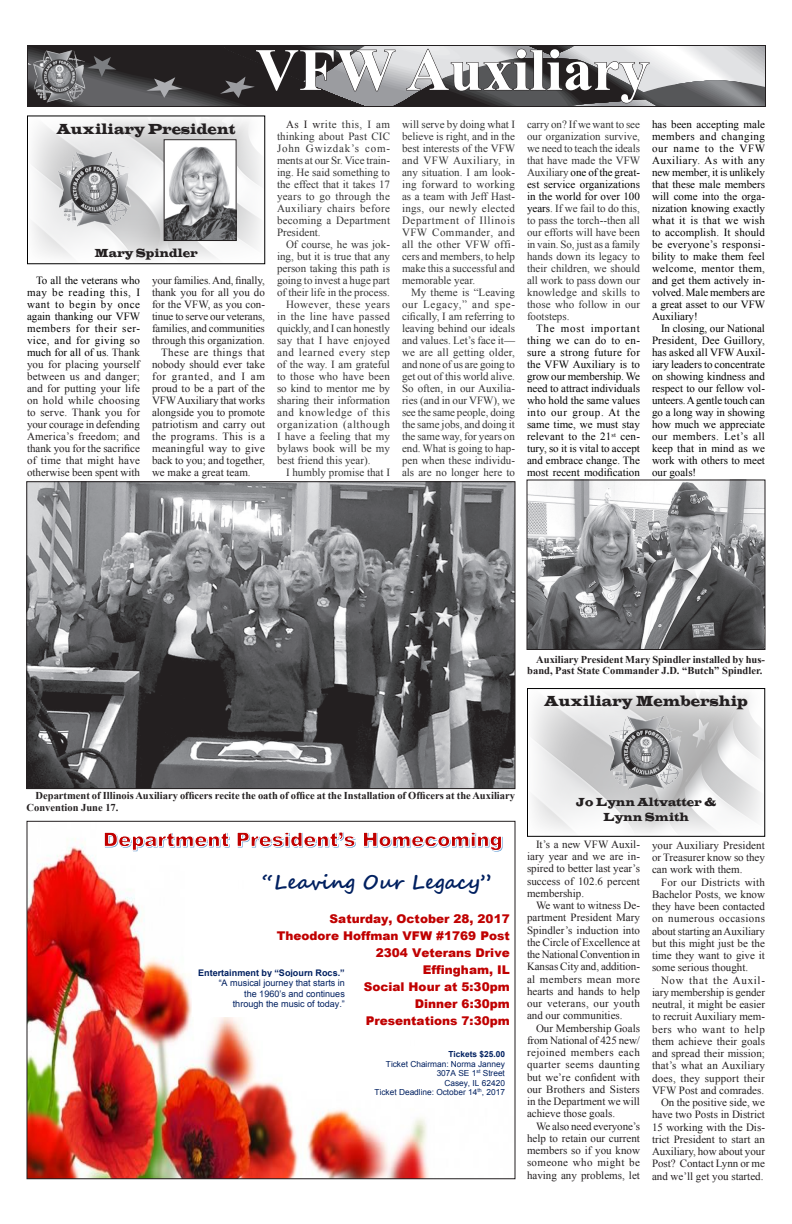
<style>
.page{position:relative;width:792px;height:1224px;background:#fff}
.page>*{position:absolute;margin:0;border:0;box-sizing:border-box;transform-origin:0 0}
.t1{font:700 60px "Times New Roman";color:#fff}
.t2{font:700 19.6px "Segoe Script";color:#002060}
.t3{font:15px "Latin Wide";color:#231f20;scale:.7 1}
.t4{font:900 12px/17px "Arial";color:#c00000;text-align:right}
.t5{font:12px "Latin Wide";color:#231f20;scale:.7 1}
.Body_Text{font:11px/12.2px "Times New Roman";color:#231f20;text-align:justify}
.Body_Text-2{font:11px/12px "Times New Roman";color:#333;text-align:justify}
.Body_Text-3{font:11px/12px "Times New Roman";color:#000;text-align:justify}
.Body_Text-4{font:700 10.5px/11.8px "Times New Roman";color:#231f20}
.t6{font:9px/10.4px "Arial";color:#002060;text-align:right}
.t7{font:8.3px/9.5px "Arial";color:#002060;text-align:right}
.s1{color:#000}
.s2{color:#231f20}
.s3{font-weight:700}
</style>
<div class="page">
<div style="left:27px;top:45px;width:739px;height:62px;border:1px solid #231f20"></div>
<svg style="left:28px;top:46px;width:738px;height:60px;background:#6c6b6c"></svg>
<img style="left:32px;top:49px;width:54px;height:54px">
<img style="left:29px;top:484px;width:484px;height:303px">
<div style="left:27px;top:482px;width:488px;height:307px;border:1px solid #231f20"></div>
<img style="left:529px;top:482px;width:234px;height:166px">
<div style="left:527px;top:480px;width:238px;height:170px;border:1px solid #231f20"></div>
<img style="left:32px;top:119px;width:229px;height:141px">
<img style="left:56px;top:151px;width:76px;height:78px">
<img style="left:166px;top:142px;width:68px;height:97px">
<div style="left:164px;top:140px;width:72px;height:101px;border:1px solid #231f20"></div>
<img style="left:532px;top:692px;width:229px;height:141px">
<div style="left:527px;top:688px;width:238px;height:149px;border:1px solid #000"></div>
<img style="left:608px;top:714px;width:76px;height:78px">
<img style="left:29px;top:838px;width:400px;height:339px">
<div style="left:97px;top:822px;width:418px;height:43px;background:#fff"></div>
<svg style="left:104px;top:832px;width:398px;height:19px"></svg>
<div style="left:257px;top:864px;width:257px;height:46px;background:#fff"></div>
<div style="left:264px;top:907px;width:251px;height:129px;background:#fff"></div>
<div style="left:192px;top:964px;width:159px;height:52px;background:#fff"></div>
<div style="left:349px;top:1046px;width:162px;height:54px;background:#fff"></div>
<p class="t1" style="left:256px;top:28px;width:395px">VFW Auxiliary</p>
<p class="t3" style="left:57px;top:119px;width:257px">Auxiliary President</p>
<p class="t5" style="left:95px;top:246px;width:149px">Mary Spindler</p>
<p class="Body_Text" style="left:27px;top:274px;width:115px;text-indent:9px"><span class="s1">To all the veterans who may be reading this, I want to begin by once again thanking our VFW members for their ser&shy;vice, and for giving so much for all of us.</span> Thank you for placing yourself between us and danger; and for putting your life on hold while choosing to serve. Thank you for your courage in defending America’s freedom; and thank you for the sacrifice of time that might have otherwise been spent with</p>
<p class="Body_Text" style="left:152px;top:274px;width:115px">your families. And, finally, thank you for all you do for the VFW, as you con&shy;tinue to serve our veterans, families, and communities through this organization.</p>
<p class="Body_Text" style="left:152px;top:346px;width:115px;text-indent:9px">These are things that nobody should ever take for granted, and I am proud to be a part of the VFW Auxiliary that works alongside you to promote patriotism and carry out the programs. This is a meaningful way to give back to you; and together, we make a great team.</p>
<p class="Body_Text-2" style="left:277px;top:118px;width:115px;text-indent:9px"><span class="s2">As I w</span>rite this, I am thinking about Past CIC John Gwizdak’s com&shy;ments at our Sr. Vice train&shy;ing. He said something to the effect that it takes 17 years to go through the Auxiliary chairs before becoming a Department President.</p>
<p class="Body_Text-2" style="left:277px;top:238px;width:115px;text-indent:9px">Of course, he was jok&shy;ing, but it is true that any person taking this path is going to invest a huge part of their life in the process.</p>
<p class="Body_Text-2" style="left:277px;top:298px;width:115px;text-indent:9px">However, these years in the line have passed quickly, and I can honestly say that I have enjoyed and learned every step of the way. I am grateful to those who have been so kind to mentor me by sharing their information and knowledge of this organization (although I have a feeling that my bylaws book will be my best friend this year).</p>
<p class="Body_Text-2" style="left:286px;top:466px;width:106px">I humbly promise that I</p>
<p class="Body_Text-2" style="left:402px;top:118px;width:115px">will serve by doing what I believe is right, and in the best interests of the VFW and VFW Auxiliary, in any situation. I am look&shy;ing forward to working as a team with Jeff Hast&shy;ings, our newly elected Department of Illinois VFW Commander, and all the other VFW offi&shy;cers and members, to help make this a successful and memorable year.</p>
<p class="Body_Text-2" style="left:402px;top:286px;width:115px;text-indent:9px">My theme is “Leaving our Legacy,” and spe&shy;cifically, I am referring to leaving behind our ideals and values. Let’s face it— we are all getting older, and none of us are going to get out of this world alive.<br>So often, in our Auxilia&shy;ries (and in our VFW), we see the same people, doing the same jobs, and doing it the same way, for years on end. What is going to hap&shy;pen when these individu&shy;als are no longer here to</p>
<p class="Body_Text-2" style="left:527px;top:118px;width:115px">carry on? If we want to see our organization survive, we need to teach the ideals that have made the VFW Auxiliary <span class="s1">one of the great&shy;est service organizations in the world for over 100 years</span>. If we fail to do this, to pass the torch--then all our efforts will have been in vain. So, just as a family hands down its legacy to their children, we should all work to pass down our knowledge and skills to those who follow in our footsteps.</p>
<p class="Body_Text-3" style="left:527px;top:322px;width:115px;text-indent:9px">The most important thing we can do to en&shy;sure a strong future for the VFW Auxiliary is to grow our membership. We need to attract individuals who hold the same values into our group. At the same time, we must stay relevant to the 21<sup>st</sup> cen&shy;tury, so it is vital to accept and embrace change. The most recent modification</p>
<p class="Body_Text-3" style="left:652px;top:118px;width:115px">has been accepting male members and changing our name to the VFW Auxiliary. As with any new member, it is unlikely that these male members will come into the orga&shy;nization knowing exactly what it is that we wish to accomplish. It should be everyone’s responsi&shy;bility to make them feel welcome, mentor them, and get them actively in&shy;volved. Male members are a great asset to our VFW Auxiliary!</p>
<p class="Body_Text-3" style="left:652px;top:322px;width:115px;text-indent:9px">In closing, our National President, Dee Guillory, has asked all VFW Auxil&shy;iary leaders to concentrate on showing kindness and respect to our fellow vol&shy;unteers. A gentle touch can go a long way in showing how much we appreciate our members. Let’s all keep that in mind as we work with others to meet our goals!</p>
<p class="Body_Text-4" style="left:527px;top:653px;width:239px;text-align:right">Auxiliary President Mary Spindler installed by hus&shy;band, Past State Commander J.D. “Butch” Spindler.</p>
<p class="t3" style="left:545px;top:692px;width:292px">Auxiliary Membership</p>
<p class="Body_Text-4" style="left:27px;top:789px;width:490px;text-indent:9px">Department of Illinois Auxiliary officers recite the oath of office at the Installation of Officers at the Auxiliary<br>Convention June 17.</p>
<p class="t2" style="left:262px;top:866px;width:231px">“Leaving Our Legacy”</p>
<p class="t4" style="left:277px;top:910px;width:235px">Saturday, October 28, 2017<br>Theodore Hoffman VFW #1769 Post<br>2304 Veterans Drive<br>Effingham, IL<br>Social Hour at 5:30pm<br>Dinner 6:30pm<br>Presentations 7:30pm</p>
<p class="t6" style="left:198px;top:967px;width:148px"><span class="s3">Entertainment by “Sojourn Rocs.” </span>“A musical journey that starts in<br>the 1960’s and continues<br>through the music of today.”</p>
<p class="t7" style="left:375px;top:1050px;width:132px"><span class="s3">Tickets $25.00<br></span>Ticket Chairman: Norma Janney<br>307A SE 1<sup>st</sup> Street<br>Casey, IL 62420<br>Ticket Deadline: October 14<sup>th</sup>, 2017</p>
<p class="t5" style="left:576px;top:795px;width:201px">Jo Lynn Altvatter &amp;</p>
<p class="t5" style="left:603px;top:809px;width:124px">Lynn Smith</p>
<p class="Body_Text" style="left:527px;top:838px;width:114px;text-indent:9px">It’s a new VFW Auxil&shy;iary year and we are in&shy;spired to better last year’s success of 102.6 percent membership.</p>
<p class="Body_Text" style="left:527px;top:899px;width:115px;text-indent:9px">We want to witness De&shy;partment President Mary Spindler’s induction into the Circle of Excellence at the National Convention in Kansas City and, addition&shy;al members mean more hearts and hands to help our veterans, our youth and our communities.</p>
<p class="Body_Text" style="left:527px;top:1022px;width:115px;text-indent:9px">Our Membership Goals from National of 425 new/ rejoined members each quarter seems daunting but we’re confident with our Brothers and Sisters in the Department we will achieve those goals.</p>
<p class="Body_Text" style="left:527px;top:1120px;width:115px;text-indent:9px">We also need everyone’s help to retain our current members so if you know someone who might be having any problems, let</p>
<p class="Body_Text" style="left:652px;top:839px;width:114px">your Auxiliary President or Treasurer know so they can work with them.</p>
<p class="Body_Text" style="left:652px;top:876px;width:115px;text-indent:9px">For our Districts with Bachelor Posts, we know they have been contacted on numerous occasions about starting an Auxiliary but this might just be the time they want to give it some serious thought.</p>
<p class="Body_Text" style="left:652px;top:974px;width:115px;text-indent:9px">Now that the Auxil&shy;iary membership is gender neutral, it might be easier to recruit Auxiliary mem&shy;bers who want to help them achieve their goals and spread their mission; that’s what an Auxiliary does, they support their VFW Post and comrades.</p>
<p class="Body_Text" style="left:652px;top:1096px;width:115px;text-indent:9px">On the positive side, we have two Posts in District 15 working with the Dis&shy;trict President to start an Auxiliary, how about your Post? Contact Lynn or me and we’ll get you started.</p>
</div>
